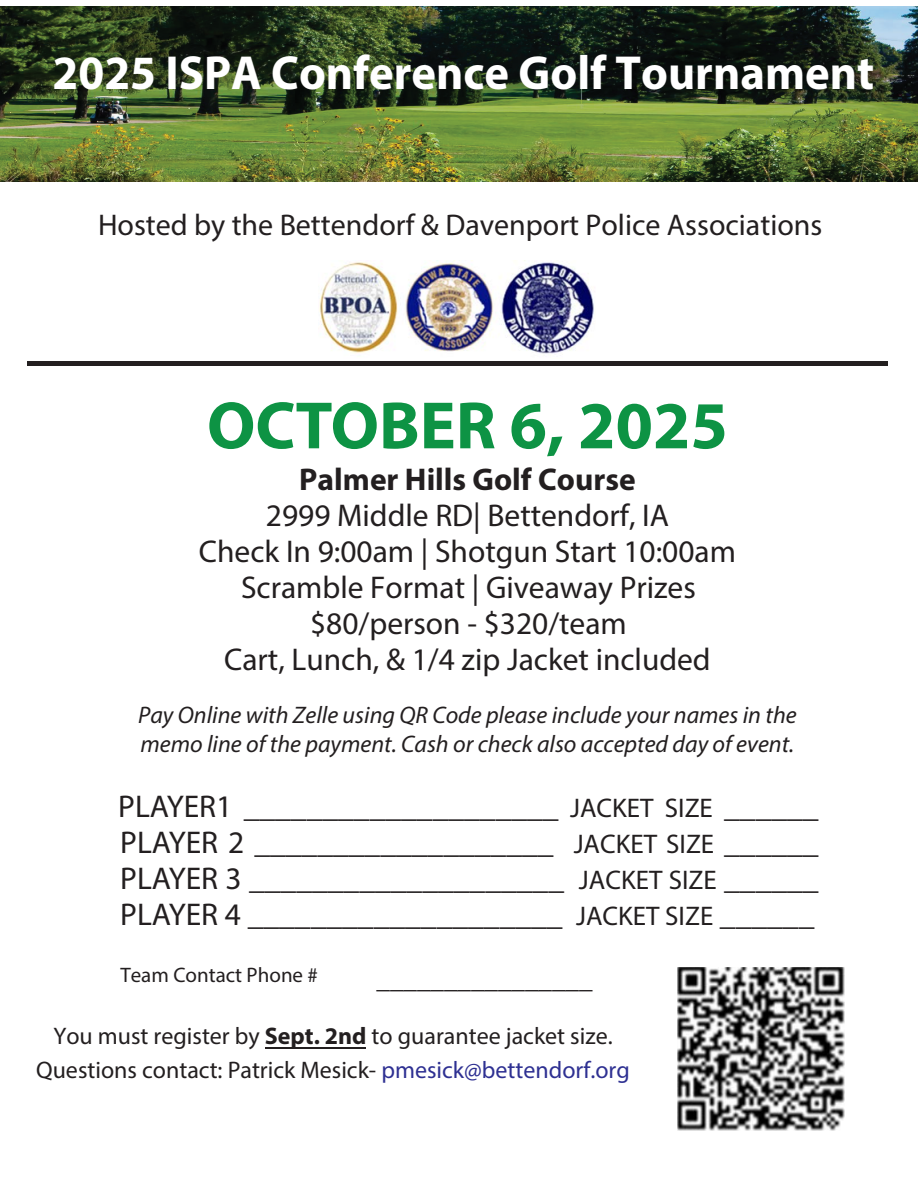
<style>
.page{position:relative;width:918px;height:1188px;background:#fff}
.page>*{position:absolute;margin:0;border:0;box-sizing:border-box;transform-origin:0 0}
.t1{font:700 67.5px "Myriad Pro";color:#0d9344}
.t2{font:700 48px "Myriad Pro";color:#fff}
.t3{font:31.5px/36px "Myriad Pro";color:#231f20;text-align:center}
.t4{font:700 31.5px "Myriad Pro";color:#231f20}
.t5{font:30px "Myriad Pro";color:#231f20}
.t6{font:27px "Myriad Pro";color:#231f20}
.t7{font:italic 24px/28.8px "Myriad Pro";color:#231f20}
.t8{font:24px/33.8px "Myriad Pro";color:#231f20;text-align:center}
.t9{font:21px "Myriad Pro";color:#231f20}
.s1{font-size:27px}
.s2{font-weight:700}
.s3{color:#2e3092}
</style>
<div class="page">
<img style="left:0;top:6px;width:918px;height:176px">
<hr style="left:27px;top:361px;width:861px;height:4px;background:#231f20">
<img style="left:319px;top:262px;width:275px;height:92px">
<img style="left:678px;top:967px;width:166px;height:163px">
<hr style="left:265px;top:1047px;width:101px;height:1px;background:#231f20">
<h2 class="t2" style="left:53px;top:42px;width:823px">2025 ISPA Conference Golf Tournament</h2>
<p class="t5" style="left:98px;top:207px;width:726px">Hosted by the Bettendorf &amp; Davenport Police Associations</p>
<h1 class="t1" style="left:207px;top:382px;width:522px">OCTOBER 6, 2025</h1>
<p class="t4" style="left:299px;top:459px;width:338px">Palmer Hills Golf Course</p>
<p class="t3" style="left:199px;top:497px;width:539px">2999 Middle RD| Bettendorf, IA<br>Check In 9:00am | Shotgun Start 10:00am Scramble Format | Giveaway Prizes $80/person - $320/team<br>Cart, Lunch, &amp; 1/4 zip Jacket included</p>
<p class="t7" style="left:138px;top:700px;width:660px">Pay Online with Zelle using QR Code please include your names in the memo line of the payment. Cash or check also accepted day of event.</p>
<p class="t3" style="left:118px;top:788px;width:702px;text-align:justify">PLAYER1 ____________________ <span class="s1">JACKET SIZE</span> ______ PLAYER 2 ___________________ <span class="s1">JACKET SIZE</span> ______ PLAYER 3 ____________________ <span class="s1">JACKET SIZE</span> ______ PLAYER 4 ____________________ <span class="s1">JACKET SIZE</span> ______</p>
<p class="t9" style="left:120px;top:962px;width:199px">Team Contact Phone #</p>
<p class="t6" style="left:377px;top:962px;width:217px">________________</p>
<p class="t8" style="left:36px;top:1019px;width:595px">You must register by <span class="s2">Sept. 2nd</span> to guarantee jacket size.<br>Questions contact: Patrick Mesick- <span class="s3">pmesick@bettendorf.org</span></p>
</div>
